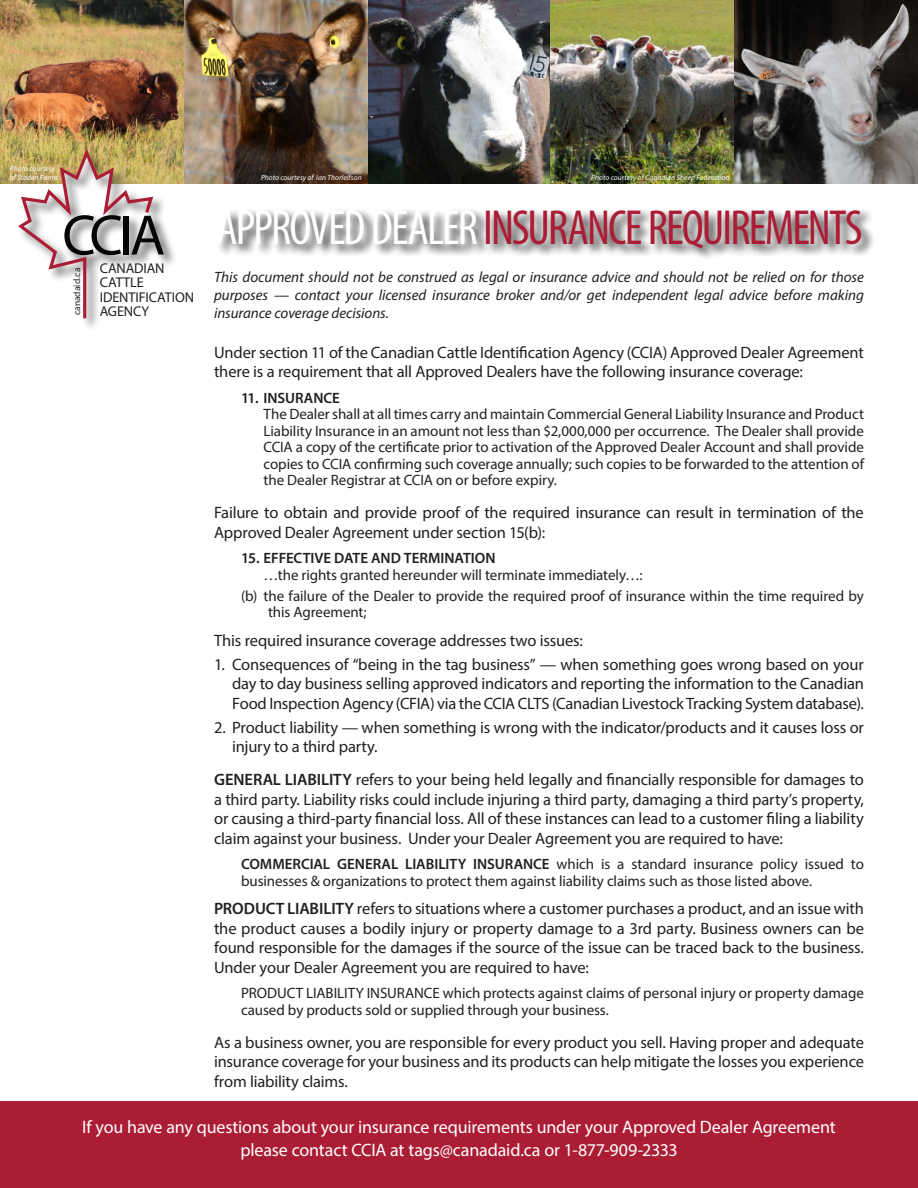
<style>
.page{position:relative;width:918px;height:1188px;background:#fff}
.page>*{position:absolute;margin:0;border:0;box-sizing:border-box;transform-origin:0 0}
.t1{font:57.45px "Myriad Pro";color:#050504}
.t2{font:condensed 49.5px "Myriad Pro";letter-spacing:-.04em;color:#ab1d34}
.t3{font:18px "Myriad Pro";letter-spacing:-.01em;color:#fff}
.t4{font:16.5px/19.5px "Myriad Pro";letter-spacing:-.01em;color:#231f20;text-align:justify}
.t5{font:15px/16.5px "Myriad Pro";letter-spacing:-.005em;color:#231f20}
.t6{font:italic 15px "Myriad Pro";color:#231f20}
.t7{font:600 15px "Myriad Pro";color:#231f20}
.t8{font:14.25px "Myriad Pro";letter-spacing:-.005em;color:#231f20}
.t9{font:9.45px "Myriad Pro";letter-spacing:.005em;color:#231f20}
.t10{font:italic 7.5px/9px "Myriad Pro";letter-spacing:.01em;color:#fff}
.s1{color:#fff}
.s2{font-weight:600}
</style>
<div class="page">
<img style="left:0;top:0;width:918px;height:184px">
<div style="left:0;top:1102px;width:918px;height:86px;background:#ab1d34"></div>
<div style="left:17px;top:148px;width:161px;height:184px;background:#231f20;opacity:.75"></div>
<svg style="left:18px;top:149px;width:138px;height:169px"></svg>
<div style="left:217px;top:207px;width:659px;height:54px;background:#231f20;opacity:.95"></div>
<p class="t10" style="left:10px;top:164px;width:50px">Photo courtesy of Staden Farms</p>
<p class="t10" style="left:261px;top:173px;width:102px">Photo courtesy of Ian Thorleifson</p>
<p class="t10" style="left:591px;top:173px;width:140px">Photo courtesy of Canadian Sheep Federation</p>
<p class="t1" style="left:62px;top:200px;width:104px">CCIA</p>
<p class="t8" style="left:100px;top:260px;width:66px">CANADIAN</p>
<p class="t8" style="left:100px;top:274px;width:46px">CATTLE</p>
<p class="t8" style="left:100px;top:288px;width:96px">IDENTIFICATION</p>
<p class="t2" style="left:216px;top:197px;width:648px"><span class="s1">APPROVED DEALER</span> INSURANCE REQUIREMENTS</p>
<p class="t9" style="left:71px;top:315px;width:49px;rotate:-90deg">canadaid.ca</p>
<p class="t6" style="left:214px;top:268px;width:651px">This document should not be construed as legal or insurance advice and should not be relied on for those</p>
<p class="t6" style="left:214px;top:286px;width:651px">purposes — contact your licensed insurance broker and/or get independent legal advice before making</p>
<p class="t6" style="left:214px;top:304px;width:177px">insurance coverage decisions.</p>
<p class="t8" style="left:100px;top:302px;width:51px">AGENCY</p>
<p class="t4" style="left:214px;top:342px;width:651px">Under section 11 of the Canadian Cattle Identification Agency (CCIA) Approved Dealer Agreement there is a requirement that all Approved Dealers have the following insurance coverage:</p>
<p class="t7" style="left:241px;top:388px;width:100px">11. INSURANCE</p>
<p class="t5" style="left:264px;top:406px;width:602px;text-align:justify">The Dealer shall at all times carry and maintain Commercial General Liability Insurance and Product Liability Insurance in an amount not less than $2,000,000 per occurrence. The Dealer shall provide CCIA a copy of the certificate prior to activation of the Approved Dealer Account and shall provide copies to CCIA confirming such coverage annually; such copies to be forwarded to the attention of the Dealer Registrar at CCIA on or before expiry.</p>
<p class="t4" style="left:214px;top:503px;width:651px">Failure to obtain and provide proof of the required insurance can result in termination of the<br>Approved Dealer Agreement under section 15(b):</p>
<p class="t7" style="left:241px;top:549px;width:256px">15. EFFECTIVE DATE AND TERMINATION</p>
<p class="t5" style="left:264px;top:566px;width:381px">…the rights granted hereunder will terminate immediately…:</p>
<p class="t5" style="left:268px;top:587px;width:597px;text-indent:-27px">(b) the failure of the Dealer to provide the required proof of insurance within the time required by this Agreement;</p>
<p class="t4" style="left:214px;top:630px;width:370px">This required insurance coverage addresses two issues:</p>
<p class="t4" style="left:232px;top:654px;width:633px;text-indent:-18px">1. Consequences of “being in the tag business” — when something goes wrong based on your day to day business selling approved indicators and reporting the information to the Canadian Food Inspection Agency (CFIA) via the CCIA CLTS (Canadian Livestock Tracking System database).</p>
<p class="t4" style="left:232px;top:717px;width:633px;text-indent:-18px">2. Product liability — when something is wrong with the indicator/products and it causes loss or injury to a third party.</p>
<p class="t4" style="left:214px;top:770px;width:651px"><span class="s2">GENERAL LIABILITY</span> refers to your being held legally and financially responsible for damages to a third party. Liability risks could include injuring a third party, damaging a third party’s property, or causing a third-party financial loss. All of these instances can lead to a customer filing a liability claim against your business. Under your Dealer Agreement you are required to have:</p>
<p class="t5" style="left:241px;top:856px;width:624px"><span class="s2">COMMERCIAL GENERAL LIABILITY INSURANCE</span> which is a standard insurance policy issued to businesses &amp; organizations to protect them against liability claims such as those listed above.</p>
<p class="t4" style="left:214px;top:899px;width:651px"><span class="s2">PRODUCT LIABILITY</span> refers to situations where a customer purchases a product, and an issue with the product causes a bodily injury or property damage to a 3rd party. Business owners can be found responsible for the damages if the source of the issue can be traced back to the business.<br>Under your Dealer Agreement you are required to have:</p>
<p class="t5" style="left:241px;top:985px;width:624px">PRODUCT LIABILITY INSURANCE which protects against claims of personal injury or property damage caused by products sold or supplied through your business.</p>
<p class="t4" style="left:214px;top:1032px;width:651px">As a business owner, you are responsible for every product you sell. Having proper and adequate insurance coverage for your business and its products can help mitigate the losses you experience from liability claims.</p>
<p class="t3" style="left:82px;top:1116px;width:755px">If you have any questions about your insurance requirements under your Approved Dealer Agreement</p>
<p class="t3" style="left:240px;top:1138px;width:439px">please contact CCIA at tags@canadaid.ca or 1-877-909-2333</p>
</div>
